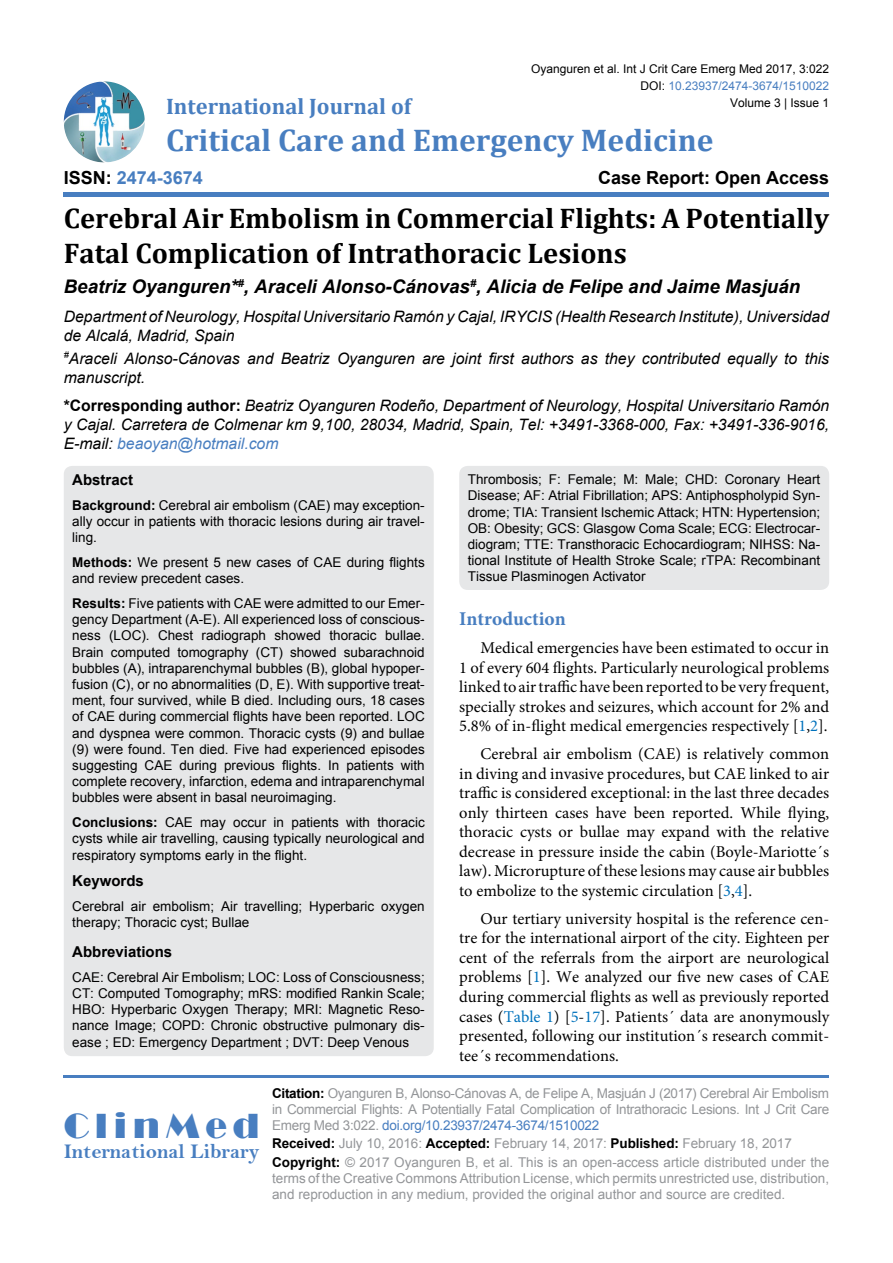
<style>
.page{position:relative;width:893px;height:1263px;background:#fff}
.page>*{position:absolute;margin:0;border:0;box-sizing:border-box;transform-origin:0 0}
.t1{font:36px "Broadway";letter-spacing:.16em;color:#487ec0}
.t2{font:700 31.5px "Cambria";color:#487ec0}
.t3{font:700 28.5px/34.2px "Cambria";color:#000}
.t4{font:700 22.5px "Cambria";color:#487ec0}
.t5{font:21px "Bell MT Bold";color:#487ec0}
.t6{font:700 19.5px "Minion Pro";color:#487ec0}
.t7{font:italic 700 18.75px "Arial";color:#000}
.t8{font:700 18px "Arial";color:#000}
.t9{font:700 18px "Arial";color:#487ec0}
.t10{font:16.5px/19.5px "Minion Pro";color:#000;text-align:justify}
.t11{font:italic 15.75px/18.9px "Arial";color:#000}
.t12{font:700 15px "Arial";color:#000}
.t13{font:13.5px/16.2px "Arial";color:#000;text-align:justify}
.t14{font:13.5px/16.2px "Arial";color:#939598}
.t15{font:12px "Arial";color:#000}
.t16{font:12px "Arial";color:#487ec0}
.s1{color:#000}
.s2{font-weight:700;font-style:normal}
.s3{color:#487ec0}
.s4{font-weight:700}
.s5{color:#0072bc}
.s6{font-weight:700;color:#000}
</style>
<div class="page">
<img style="left:64px;top:81px;width:81px;height:81px;border-radius:41px">
<hr style="left:64px;top:193px;width:765px;height:4px;background:#487ec0">
<hr style="left:64px;top:1075px;width:765px;height:3px;background:#487ec0">
<div style="left:64px;top:466px;width:370px;height:590px;background:#e6e7e8;border-radius:9px"></div>
<div style="left:459px;top:466px;width:370px;height:124px;background:#e6e7e8;border-radius:9px"></div>
<p class="t15" style="left:531px;top:60px;width:300px">Oyanguren et al. Int J Crit Care Emerg Med 2017, 3:022</p>
<p class="t15" style="left:730px;top:95px;width:101px">Volume 3 | Issue 1</p>
<p class="t16" style="left:640px;top:78px;width:190px"><span class="s1">DOI:</span> 10.23937/2474-3674/1510022</p>
<h3 class="t4" style="left:166px;top:90px;width:247px">International Journal of</h3>
<h2 class="t2" style="left:166px;top:118px;width:549px">Critical Care and Emergency Medicine</h2>
<h3 class="t8" style="left:598px;top:166px;width:233px">Case Report: Open Access</h3>
<h3 class="t9" style="left:64px;top:166px;width:141px"><span class="s1">ISSN:</span> 2474-3674</h3>
<h3 class="t3" style="left:64px;top:201px;width:767px">Cerebral Air Embolism in Commercial Flights: A Potentially<br>Fatal Complication of Intrathoracic Lesions</h3>
<h3 class="t7" style="left:64px;top:274px;width:738px">Beatriz Oyanguren*<sup>#</sup>, Araceli Alonso-Cánovas<sup>#</sup>, Alicia de Felipe and Jaime Masjuán</h3>
<p class="t11" style="left:64px;top:307px;width:767px">Department of Neurology, Hospital Universitario Ramón y Cajal, IRYCIS (Health Research Institute), Universidad de Alcalá, Madrid, Spain</p>
<p class="t11" style="left:64px;top:349px;width:767px"><sup>#</sup>Araceli Alonso-Cánovas and Beatriz Oyanguren are joint first authors as they contributed equally to this manuscript.</p>
<p class="t11" style="left:64px;top:396px;width:767px;text-align:justify"><span class="s2">*Corresponding author:</span> Beatriz Oyanguren Rodeño, Department of Neurology, Hospital Universitario Ramón y Cajal. Carretera de Colmenar km 9,100, 28034, Madrid, Spain, Tel: +3491-3368-000, Fax: +3491-336-9016, E-mail: <span class="s3">beaoyan@hotmail.com</span></p>
<p class="t12" style="left:72px;top:470px;width:62px">Abstract</p>
<p class="t13" style="left:72px;top:497px;width:354px"><span class="s4">Background:</span> Cerebral air embolism (CAE) may exception&shy;ally occur in patients with thoracic lesions during air travel&shy;ling.</p>
<p class="t13" style="left:72px;top:554px;width:354px"><span class="s4">Methods:</span> We present 5 new cases of CAE during flights and review precedent cases.</p>
<p class="t13" style="left:72px;top:595px;width:354px"><span class="s4">Results:</span> Five patients with CAE were admitted to our Emer&shy;gency Department (A-E). All experienced loss of conscious&shy;ness (LOC). Chest radiograph showed thoracic bullae.<br>Brain computed tomography (CT) showed subarachnoid bubbles (A), intraparenchymal bubbles (B), global hypoper&shy;fusion (C), or no abnormalities (D, E). With supportive treat&shy;ment, four survived, while B died. Including ours, 18 cases of CAE during commercial flights have been reported. LOC and dyspnea were common. Thoracic cysts (9) and bullae (9) were found. Ten died. Five had experienced episodes suggesting CAE during previous flights. In patients with complete recovery, infarction, edema and intraparenchymal bubbles were absent in basal neuroimaging.</p>
<p class="t13" style="left:72px;top:814px;width:354px"><span class="s4">Conclusions:</span> CAE may occur in patients with thoracic cysts while air travelling, causing typically neurological and respiratory symptoms early in the flight.</p>
<p class="t12" style="left:72px;top:871px;width:73px">Keywords</p>
<p class="t13" style="left:72px;top:898px;width:354px">Cerebral air embolism; Air travelling; Hyperbaric oxygen therapy; Thoracic cyst; Bullae</p>
<p class="t12" style="left:72px;top:942px;width:102px">Abbreviations</p>
<p class="t13" style="left:72px;top:969px;width:354px">CAE: Cerebral Air Embolism; LOC: Loss of Consciousness; CT: Computed Tomography; mRS: modified Rankin Scale; HBO: Hyperbaric Oxygen Therapy; MRI: Magnetic Reso&shy;nance Image; COPD: Chronic obstructive pulmonary dis&shy;ease ; ED: Emergency Department ; DVT: Deep Venous</p>
<p class="t13" style="left:468px;top:471px;width:354px">Thrombosis; F: Female; M: Male; CHD: Coronary Heart Disease; AF: Atrial Fibrillation; APS: Antiphospholypid Syn&shy;drome; TIA: Transient Ischemic Attack; HTN: Hypertension; OB: Obesity; GCS: Glasgow Coma Scale; ECG: Electrocar&shy;diogram; TTE: Transthoracic Echocardiogram; NIHSS: Na&shy;tional Institute of Health Stroke Scale; rTPA: Recombinant Tissue Plasminogen Activator</p>
<h3 class="t6" style="left:459px;top:605px;width:108px">Introduction</h3>
<p class="t10" style="left:459px;top:638px;width:371px;text-indent:21px">Medical emergencies have been estimated to occur in 1 of every 604 flights. Particularly neurological problems linked to air traffic have been reported to be very frequent, specially strokes and seizures, which account for 2% and 5.8% of in-flight medical emergencies respectively [<span class="s5">1</span>,<span class="s5">2</span>].</p>
<p class="t10" style="left:459px;top:744px;width:371px;text-indent:21px">Cerebral air embolism (CAE) is relatively common in diving and invasive procedures, but CAE linked to air traffic is considered exceptional: in the last three decades only thirteen cases have been reported. While flying, thoracic cysts or bullae may expand with the relative decrease in pressure inside the cabin (Boyle-Mariotte´s law). Microrupture of these lesions may cause air bubbles to embolize to the systemic circulation [<span class="s5">3</span>,<span class="s5">4</span>].</p>
<p class="t10" style="left:459px;top:909px;width:371px;text-indent:21px">Our tertiary university hospital is the reference cen&shy;tre for the international airport of the city. Eighteen per cent of the referrals from the airport are neurological problems [<span class="s5">1</span>]. We analyzed our five new cases of CAE during commercial flights as well as previously reported cases (<span class="s5">Table 1</span>) [<span class="s5">5</span>-<span class="s5">17</span>]. Patients´ data are anonymously presented, following our institution´s research commit&shy;tee´s recommendations.</p>
<h1 class="t1" style="left:64px;top:1105px;width:197px">ClinMed</h1>
<h3 class="t5" style="left:64px;top:1139px;width:197px">International Library</h3>
<p class="t14" style="left:272px;top:1085px;width:559px;text-align:justify"><span class="s6">Citation:</span> Oyanguren B, Alonso-Cánovas A, de Felipe A, Masjuán J (2017) Cerebral Air Embolism in Commercial Flights: A Potentially Fatal Complication of Intrathoracic Lesions. Int J Crit Care Emerg Med 3:022. <span class="s3">doi.org/10.23937/2474-3674/1510022</span></p>
<p class="t14" style="left:272px;top:1135px;width:559px;line-height:18.3px"><span class="s6">Received:</span> July 10, 2016: <span class="s6">Accepted:</span> February 14, 2017: <span class="s6">Published:</span> February 18, 2017<br><span class="s6">Copyright:</span> © 2017 Oyanguren B, et al. This is an open-access article distributed under the</p>
<p class="t14" style="left:272px;top:1170px;width:559px">terms of the Creative Commons Attribution License, which permits unrestricted use, distribution, and reproduction in any medium, provided the original author and source are credited.</p>
</div>
